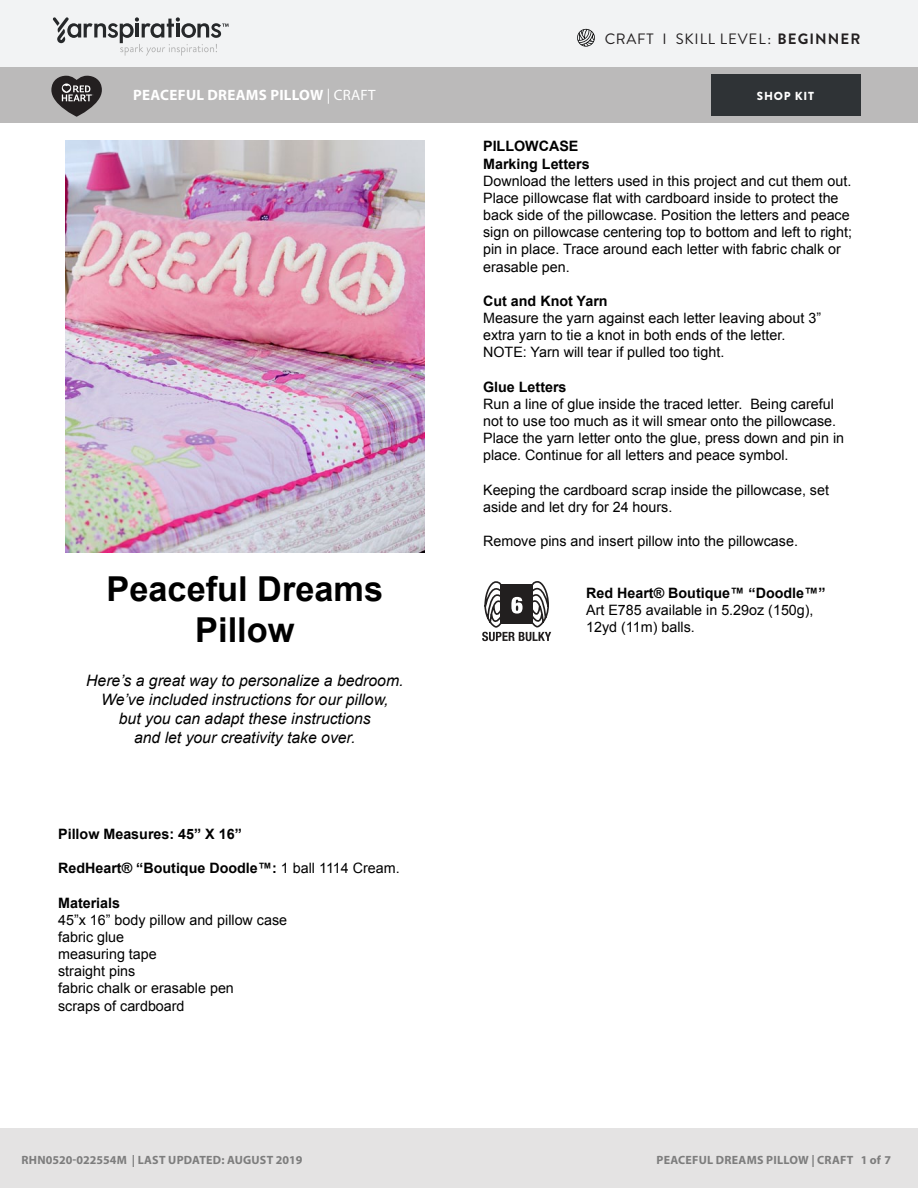
<style>
.page{position:relative;width:918px;height:1188px;background:#fff}
.page>*{position:absolute;margin:0;border:0;box-sizing:border-box;transform-origin:0 0}
.t1{font:700 34.35px/41.2px "Arial";color:#000;text-align:center}
.t2{font:italic 15.75px/18.9px "Arial";color:#000;text-align:center}
.Pattern_Title{font:700 15px "Myriad Pro";letter-spacing:.02em;color:#fff}
.Skill_Level{font:15px "Brandon Grotesque";letter-spacing:.055em;color:#231f20}
.t3{font:14.25px/17.1px "Arial";color:#000}
.t4{font:700 14.25px "Arial";color:#000}
.t5{font:700 12px "Myriad Pro";letter-spacing:.02em;color:#7d7d7d}
.t6{font:900 11.7px "Brandon Grotesque";letter-spacing:.065em;color:#fff}
.s1{font-weight:400}
.s2{font-weight:700}
</style>
<div class="page">
<div style="left:0;top:0;width:918px;height:68px;background:#f2f3f4"></div>
<div style="left:0;top:68px;width:918px;height:55px;background:#bbbaba"></div>
<svg style="left:577px;top:29px;width:18px;height:18px"></svg>
<svg style="left:53px;top:17px;width:176px;height:39px"></svg>
<svg style="left:51px;top:76px;width:51px;height:41px"></svg>
<div style="left:711px;top:74px;width:150px;height:42px;background:#2f3336"></div>
<div style="left:0;top:1128px;width:918px;height:60px;background:#e4e3e3"></div>
<img style="left:65px;top:141px;width:359px;height:412px">
<svg style="left:482px;top:581px;width:69px;height:60px"></svg>
<p class="Pattern_Title" style="left:133px;top:85px;width:244px">PEACEFUL DREAMS PILLOW <span class="s1">| CRAFT</span></p>
<p class="t1" style="left:106px;top:568px;width:278px">Peaceful Dreams<br>Pillow</p>
<p class="t2" style="left:86px;top:672px;width:319px">Here’s a great way to personalize a bedroom.<br>We’ve included instructions for our pillow,<br>but you can adapt these instructions<br>and let your creativity take over.</p>
<p class="t4" style="left:58px;top:826px;width:185px">Pillow Measures: 45” X 16”</p>
<p class="t4" style="left:58px;top:860px;width:343px">RedHeart® “Boutique Doodle™: <span class="s1">1 ball 1114 Cream.</span></p>
<p class="t3" style="left:58px;top:894px;width:231px"><span class="s2">Materials<br></span>45”x 16” body pillow and pillow case fabric glue<br>measuring tape<br>straight pins<br>fabric chalk or erasable pen<br>scraps of cardboard</p>
<p class="Skill_Level" style="left:605px;top:29px;width:257px">CRAFT I SKILL LEVEL: <span class="s2">BEGINNER</span></p>
<p class="t6" style="left:757px;top:88px;width:59px">SHOP KIT</p>
<p class="t3" style="left:483px;top:138px;width:371px"><span class="s2">PILLOWCASE<br>Marking Letters<br></span>Download the letters used in this project and cut them out.<br>Place pillowcase flat with cardboard inside to protect the back side of the pillowcase. Position the letters and peace sign on pillowcase centering top to bottom and left to right; pin in place. Trace around each letter with fabric chalk or erasable pen.</p>
<p class="t3" style="left:483px;top:292px;width:340px"><span class="s2">Cut and Knot Yarn<br></span>Measure the yarn against each letter leaving about 3” extra yarn to tie a knot in both ends of the letter.<br>NOTE: Yarn will tear if pulled too tight.</p>
<p class="t3" style="left:483px;top:378px;width:363px"><span class="s2">Glue Letters<br></span>Run a line of glue inside the traced letter. Being careful not to use too much as it will smear onto the pillowcase.<br>Place the yarn letter onto the glue, press down and pin in place. Continue for all letters and peace symbol.</p>
<p class="t3" style="left:483px;top:481px;width:347px">Keeping the cardboard scrap inside the pillowcase, set aside and let dry for 24 hours.</p>
<p class="t3" style="left:483px;top:533px;width:316px">Remove pins and insert pillow into the pillowcase.</p>
<p class="t3" style="left:586px;top:584px;width:241px"><span class="s2">Red Heart® Boutique™ “Doodle™”<br></span>Art E785 available in 5.29oz (150g),<br>12yd (11m) balls.</p>
<p class="t5" style="left:22px;top:1152px;width:282px">RHN0520-022554M | LAST UPDATED: AUGUST 2019</p>
<p class="t5" style="left:656px;top:1152px;width:236px">PEACEFUL DREAMS PILLOW | CRAFT 1 of 7</p>
</div>
